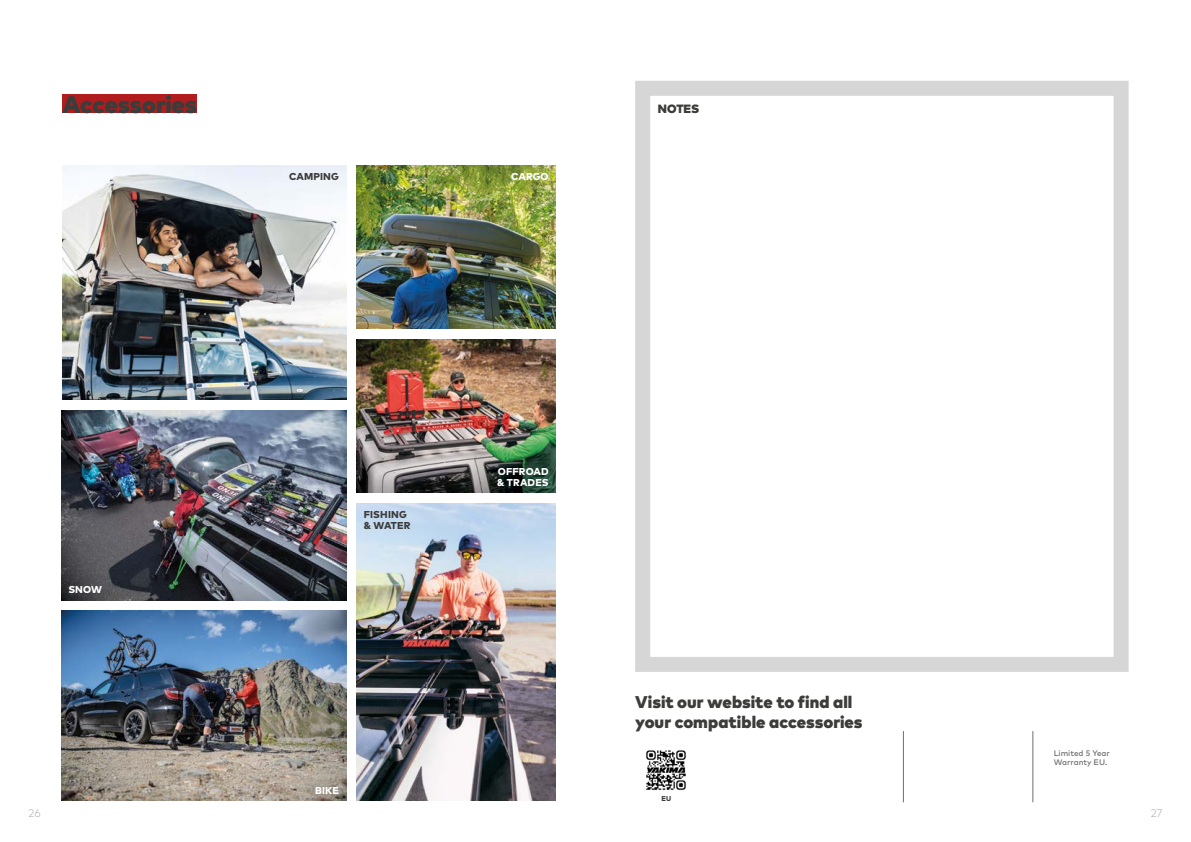
<style>
.page{position:relative;width:1191px;height:842px;background:#fff}
.page>*{position:absolute;margin:0;border:0;box-sizing:border-box;transform-origin:0 0}
.t1{font:900 24px "Mark OT";letter-spacing:-.005em;color:#3c3c3b}
.t2{font:900 17px/20.4px "Mark OT";color:#3c3c3b}
.t3{font:900 12px "Mark OT";letter-spacing:-.005em;color:#3c3c3b}
.t4{font:300 11px "Mark OT";color:#b1b3b2}
.t5{font:800 10px/11px "Mark OT";letter-spacing:.01em;color:#fff}
.t6{font:800 10px/11px "Mark OT";letter-spacing:.015em;color:#3c3c3b}
.t7{font:500 8px/9.6px "Mark OT";color:#706f6f}
.t8{font:800 7px "Mark OT";color:#3c3c3b}
</style>
<div class="page">
<img style="left:357px;top:503px;width:199px;height:298px">
<div style="left:62px;top:94px;width:135px;height:19px;background:#b11d1e"></div>
<img style="left:61px;top:611px;width:285px;height:190px">
<img style="left:61px;top:410px;width:285px;height:190px">
<img style="left:357px;top:340px;width:199px;height:152px">
<img style="left:357px;top:165px;width:199px;height:164px">
<img style="left:62px;top:165px;width:284px;height:235px">
<div style="left:635px;top:81px;width:493px;height:591px;border:15px solid #d7d6d7"></div>
<hr style="left:1032px;top:731px;width:1px;height:71px;background:#706f6f">
<hr style="left:903px;top:731px;width:1px;height:71px;background:#706f6f">
<img style="left:646px;top:750px;width:40px;height:40px">
<h1 class="t1" style="left:62px;top:89px;width:136px">Accessories</h1>
<p class="t6" style="left:289px;top:171px;width:51px">CAMPING</p>
<p class="t5" style="left:511px;top:171px;width:39px">CARGO</p>
<p class="t3" style="left:658px;top:101px;width:43px">NOTES</p>
<p class="t5" style="left:68px;top:584px;width:35px">SNOW</p>
<p class="t4" style="left:28px;top:806px;width:14px">26</p>
<p class="t6" style="left:364px;top:509px;width:48px">FISHING &amp; WATER</p>
<p class="t5" style="left:315px;top:784px;width:25px">BIKE</p>
<p class="t5" style="left:497px;top:466px;width:53px">OFFROAD &amp; TRADES</p>
<p class="t2" style="left:635px;top:691px;width:229px">Visit our website to find all your compatible accessories</p>
<p class="t8" style="left:661px;top:794px;width:11px">EU</p>
<p class="t7" style="left:1053px;top:748px;width:58px">Limited 5 Year<br>Warranty EU.</p>
<p class="t4" style="left:1150px;top:806px;width:13px">27</p>
</div>
